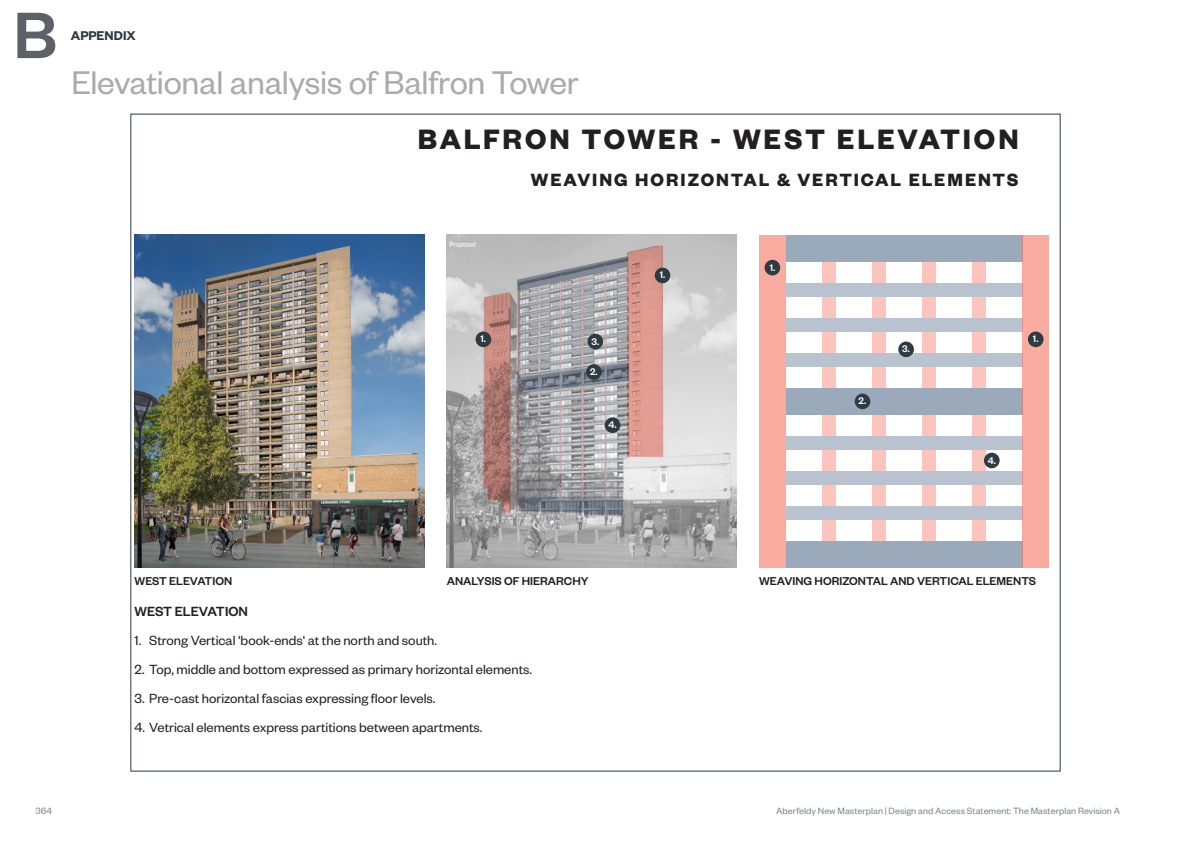
<style>
.page{position:relative;width:1191px;height:842px;background:#fff}
.page>*{position:absolute;margin:0;border:0;box-sizing:border-box;transform-origin:0 0}
.t1{font:500 72px "Founders Grotesk";color:#5c6167}
.Page_Title_continuat{font:36px "Founders Grotesk";letter-spacing:-.01em;color:#ababae}
.t2{font:700 30.8px "Founders Grotesk";letter-spacing:.09em;color:#231f20}
.t3{font:700 19.4px "Founders Grotesk";letter-spacing:.095em;color:#231f20}
.t4{font:14.6px "Founders Grotesk";color:#231f20}
.t5{font:500 14.6px "Founders Grotesk";color:#231f20}
.t6{font:600 14px "Founders Grotesk";letter-spacing:-.005em;color:#2e3b40}
.t7{font:500 12.5px "Founders Grotesk";color:#231f20}
.t8{font:500 10.6px "Founders Grotesk";color:#fff}
.t9{font:10px "Founders Grotesk";letter-spacing:.005em;color:#808388}
</style>
<div class="page">
<div style="left:822px;top:235px;width:13px;height:333px;background:#fcc4bd"></div>
<div style="left:872px;top:235px;width:13px;height:333px;background:#fcc4bd"></div>
<div style="left:922px;top:235px;width:13px;height:333px;background:#fcc4bd"></div>
<div style="left:972px;top:235px;width:13px;height:333px;background:#fcc4bd"></div>
<div style="left:785px;top:506px;width:237px;height:14px;background:#b8c3cf"></div>
<div style="left:785px;top:353px;width:237px;height:13px;background:#b8c3cf"></div>
<div style="left:785px;top:471px;width:237px;height:14px;background:#b8c3cf"></div>
<div style="left:785px;top:318px;width:237px;height:13px;background:#b8c3cf"></div>
<div style="left:785px;top:436px;width:237px;height:14px;background:#b8c3cf"></div>
<div style="left:785px;top:283px;width:237px;height:14px;background:#b8c3cf"></div>
<img style="left:135px;top:235px;width:289px;height:333px">
<img style="left:447px;top:235px;width:290px;height:333px">
<div style="left:759px;top:235px;width:26px;height:333px;background:#f9aba0"></div>
<div style="left:785px;top:541px;width:237px;height:27px;background:#9baaba"></div>
<div style="left:785px;top:388px;width:237px;height:27px;background:#9baaba"></div>
<div style="left:785px;top:235px;width:237px;height:27px;background:#9baaba"></div>
<div style="left:1022px;top:235px;width:27px;height:333px;background:#f9aba0"></div>
<div style="left:654px;top:268px;width:16px;height:15px;background:#2e3b40;border-radius:50%"></div>
<div style="left:764px;top:260px;width:16px;height:15px;background:#2e3b40;border-radius:50%"></div>
<div style="left:1028px;top:331px;width:15px;height:16px;background:#2e3b40;border-radius:50%"></div>
<div style="left:475px;top:331px;width:16px;height:16px;background:#2e3b40;border-radius:50%"></div>
<div style="left:586px;top:364px;width:15px;height:16px;background:#2e3b40;border-radius:50%"></div>
<div style="left:854px;top:394px;width:16px;height:15px;background:#2e3b40;border-radius:50%"></div>
<div style="left:587px;top:334px;width:16px;height:15px;background:#2e3b40;border-radius:50%"></div>
<div style="left:898px;top:342px;width:16px;height:15px;background:#2e3b40;border-radius:50%"></div>
<div style="left:605px;top:417px;width:15px;height:16px;background:#2e3b40;border-radius:50%"></div>
<div style="left:984px;top:453px;width:15px;height:15px;background:#2e3b40;border-radius:50%"></div>
<h1 class="t1" style="left:13px;top:-10px;width:45px">B</h1>
<p class="t6" style="left:71px;top:27px;width:66px">APPENDIX</p>
<p class="Page_Title_continuat" style="left:72px;top:60px;width:508px">Elevational analysis of Balfron Tower</p>
<p class="t2" style="left:418px;top:120px;width:602px">BALFRON TOWER - WEST ELEVATION</p>
<p class="t3" style="left:531px;top:168px;width:489px">WEAVING HORIZONTAL &amp; VERTICAL ELEMENTS</p>
<p class="t8" style="left:660px;top:268px;width:7px">1.</p>
<p class="t8" style="left:769px;top:261px;width:7px">1.</p>
<p class="t8" style="left:480px;top:332px;width:7px">1.</p>
<p class="t8" style="left:1033px;top:332px;width:7px">1.</p>
<p class="t8" style="left:590px;top:365px;width:9px">2.</p>
<p class="t8" style="left:858px;top:394px;width:9px">2.</p>
<p class="t8" style="left:591px;top:335px;width:9px">3.</p>
<p class="t8" style="left:902px;top:342px;width:9px">3.</p>
<p class="t8" style="left:608px;top:418px;width:10px">4.</p>
<p class="t8" style="left:987px;top:453px;width:10px">4.</p>
<p class="t7" style="left:135px;top:573px;width:99px">WEST ELEVATION</p>
<p class="t7" style="left:447px;top:573px;width:143px">ANALYSIS OF HIERARCHY</p>
<p class="t7" style="left:759px;top:573px;width:278px">WEAVING HORIZONTAL AND VERTICAL ELEMENTS</p>
<p class="t5" style="left:135px;top:602px;width:115px">WEST ELEVATION</p>
<p class="t4" style="left:135px;top:632px;width:304px">1. Strong Vertical 'book-ends' at the north and south.</p>
<p class="t4" style="left:135px;top:661px;width:399px">2. Top, middle and bottom expressed as primary horizontal elements.</p>
<p class="t4" style="left:135px;top:690px;width:302px">3. Pre-cast horizontal fascias expressing floor levels.</p>
<p class="t4" style="left:135px;top:719px;width:349px">4. Vetrical elements express partitions between apartments.</p>
<p class="t9" style="left:35px;top:805px;width:18px">364</p>
<p class="t9" style="left:776px;top:805px;width:345px">Aberfeldy New Masterplan | Design and Access Statement: The Masterplan Revision A</p>
</div>
